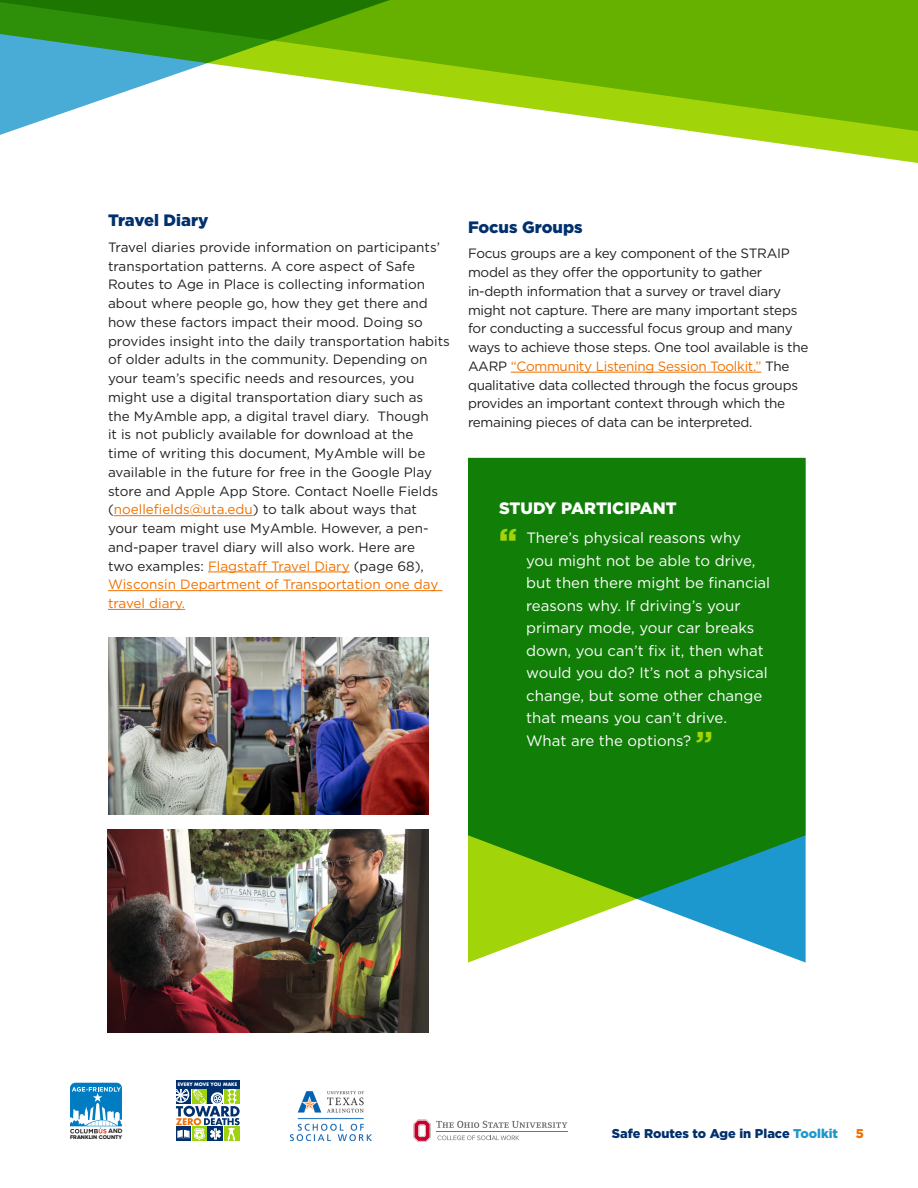
<style>
.page{position:relative;width:918px;height:1188px;background:#fff}
.page>*{position:absolute;margin:0;border:0;box-sizing:border-box;transform-origin:0 0}
.t1{font:900 16.5px "Gotham";color:#00306d}
.t2{font:900 16.5px "Gotham";color:#fff}
.t3{font:15px/22.5px "Gotham";color:#fff}
.t4{font:13.5px/18.8px "Gotham";color:#231f20}
.t5{font:13.5px/18.8px "Gotham";letter-spacing:-.02em;color:#231f20}
.t6{font:900 12.75px "Gotham";color:#00306d}
.t7{font:900 12.75px "Gotham";color:#ef7100}
.t8{font:700 6.45px "Proxima Nova";color:#231f20}
.t9{font:5.55px "Proxima Nova Extrabld";color:#231f20}
.t10{font:700 4.65px "Futura";color:#fff}
.s1{color:#ef7100}
.s2{font-weight:900;font-size:33px;color:#a2d40a}
.s3{font-weight:700;font-size:33px;color:#a2d40a}
.s4{color:#1c98ce}
</style>
<div class="page">
<hr style="left:114px;top:515px;width:139px;height:1px;background:#ef7100">
<hr style="left:208px;top:572px;width:142px;height:1px;background:#ef7100">
<hr style="left:108px;top:590px;width:334px;height:1px;background:#ef7100">
<hr style="left:108px;top:609px;width:77px;height:1px;background:#ef7100">
<svg style="left:0;top:0;width:918px;height:163px"></svg>
<hr style="left:511px;top:372px;width:250px;height:1px;background:#ef7100">
<svg style="left:468px;top:458px;width:338px;height:505px;background:#2a8d24"></svg>
<img style="left:108px;top:637px;width:321px;height:177px">
<img style="left:107px;top:829px;width:322px;height:203px">
<svg style="left:70px;top:1082px;width:52px;height:51px"></svg>
<div style="left:176px;top:1080px;width:63px;height:9px;background:#00306d"></div>
<div style="left:192px;top:1127px;width:15px;height:14px;background:#9fd30d"></div>
<svg style="left:224px;top:1140px;width:15px;height:1px"></svg>
<div style="left:208px;top:1127px;width:15px;height:14px;background:#00306d"></div>
<div style="left:176px;top:1127px;width:15px;height:14px;background:#00306d"></div>
<svg style="left:175px;top:1086px;width:65px;height:54px"></svg>
<hr style="left:436px;top:1132px;width:132px;height:1px;background:#717271">
<svg style="left:414px;top:1120px;width:153px;height:22px"></svg>
<img style="left:290px;top:1092px;width:82px;height:49px">
<p class="t1" style="left:108px;top:209px;width:102px">Travel Diary</p>
<p class="t4" style="left:108px;top:237px;width:344px">Travel diaries provide information on participants’ transportation patterns. A core aspect of Safe Routes to Age in Place is collecting information about where people go, how they get there and how these factors impact their mood. Doing so provides insight into the daily transportation habits of older adults in the community. Depending on your team’s specific needs and resources, you might use a digital transportation diary such as<br>the MyAmble app, a digital travel diary. Though<br>it is not publicly available for download at the<br>time of writing this document, MyAmble will be available in the future for free in the Google Play store and Apple App Store. Contact Noelle Fields (<span class="s1">noellefields@uta.edu</span>) to talk about ways that your team might use MyAmble. However, a pen&shy;and-paper travel diary will also work. Here are<br>two examples: <span class="s1">Flagstaff Travel Diary</span> (page 68), <span class="s1">Wisconsin Department of Transportation one day travel diary.</span></p>
<p class="t1" style="left:468px;top:216px;width:116px">Focus Groups</p>
<p class="t5" style="left:468px;top:244px;width:342px">Focus groups are a key component of the STRAIP model as they offer the opportunity to gather in-depth information that a survey or travel diary might not capture. There are many important steps for conducting a successful focus group and many ways to achieve those steps. One tool available is the AARP <span class="s1">“Community Listening Session Toolkit.”</span> The qualitative data collected through the focus groups provides an important context through which the remaining pieces of data can be interpreted.</p>
<p class="t2" style="left:499px;top:497px;width:179px">STUDY PARTICIPANT</p>
<p class="t3" style="left:526px;top:527px;width:246px;text-indent:-27px"><span class="s2">“</span> There’s physical reasons why you might not be able to drive, but then there might be financial reasons why. If driving’s your primary mode, your car breaks down, you can’t fix it, then what would you do? It’s not a physical change, but some other change that means you can’t drive.<br>What are the options? <span class="s3">”</span></p>
<p class="t8" style="left:109px;top:1128px;width:15px">AND</p>
<p class="t9" style="left:70px;top:1134px;width:54px">FRANKLIN COUNTY</p>
<p class="t10" style="left:178px;top:1081px;width:61px">EVERY MOVE YOU MAKE</p>
<p class="t6" style="left:612px;top:1124px;width:228px">Safe Routes to Age in Place <span class="s4">Toolkit</span></p>
<p class="t7" style="left:856px;top:1124px;width:10px">5</p>
</div>
